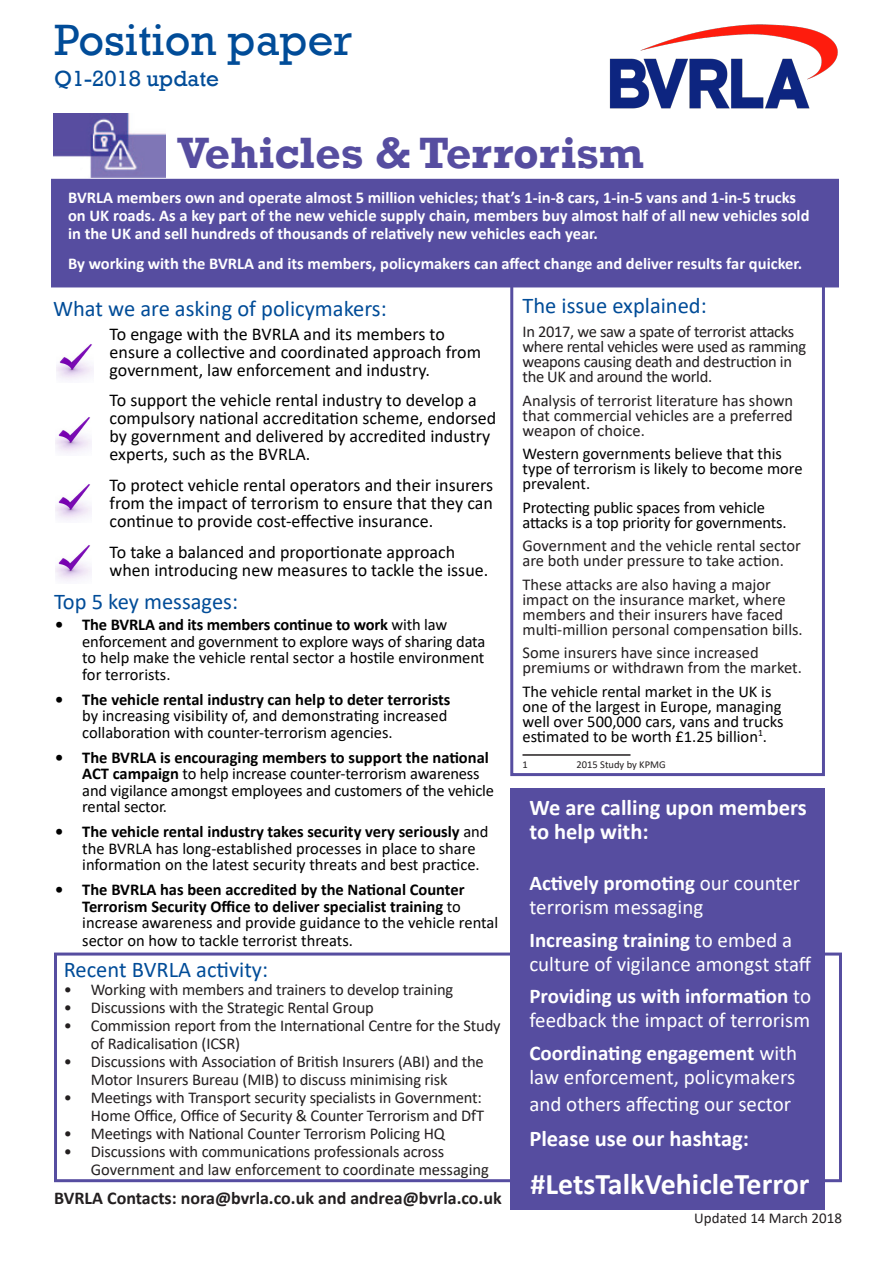
<style>
.page{position:relative;width:893px;height:1263px;background:#fff}
.page>*{position:absolute;margin:0;border:0;box-sizing:border-box;transform-origin:0 0}
.t1{font:700 45px "Rockwell";color:#564da0}
.t2{font:45px "Rockwell";color:#014c98}
.t3{font:700 30px "Calibri";color:#fff}
.t4{font:22.5px "Calibri";color:#014c98}
.t5{font:700 22.5px/24px "Calibri";color:#fff}
.t6{font:22.5px "Rockwell";color:#014c98}
.t7{font:21px/24px "Calibri";color:#fff}
.t8{font:18px/18px "Calibri";color:#000}
.t9{font:700 18px "Calibri";color:#231f20}
.t10{font:16.5px/15px "Calibri";letter-spacing:-.01em;color:#231f20}
.t11{font:16.5px/16.5px "Calibri";color:#000}
.t12{font:700 16.5px/18px "Calibri";color:#fff}
.t13{font:700 16.5px/16.5px "Calibri";color:#000}
.t14{font:15px "Calibri";color:#231f20}
.t15{font:10.5px "Calibri";color:#231f20}
.s1{font-weight:700}
.s2{font-weight:400}
</style>
<div class="page">
<img style="left:609px;top:24px;width:229px;height:85px">
<div style="left:510px;top:263px;width:315px;height:513px;background:#fff;border:3px solid #564da0"></div>
<hr style="left:522px;top:754px;width:108px;height:2px;background:#231f20">
<div style="left:54px;top:952px;width:788px;height:230px;background:#fff;border:3px solid #564da0"></div>
<div style="left:510px;top:788px;width:315px;height:421px;background:#564da0"></div>
<div style="left:51px;top:179px;width:788px;height:108px;background:#564da0"></div>
<img style="left:57px;top:344px;width:36px;height:36px">
<img style="left:53px;top:113px;width:113px;height:65px">
<img style="left:55px;top:417px;width:36px;height:36px">
<img style="left:55px;top:484px;width:36px;height:36px">
<img style="left:55px;top:545px;width:36px;height:36px">
<p class="t2" style="left:54px;top:13px;width:300px">Position paper</p>
<p class="t6" style="left:54px;top:65px;width:167px">Q1-2018 update</p>
<p class="t1" style="left:178px;top:126px;width:468px">Vehicles &amp; Terrorism</p>
<p class="t12" style="left:68px;top:188px;width:743px">BVRLA members own and operate almost 5 million vehicles; that’s 1-in-8 cars, 1-in-5 vans and 1-in-5 trucks on UK roads. As a key part of the new vehicle supply chain, members buy almost half of all new vehicles sold in the UK and sell hundreds of thousands of relatively new vehicles each year.</p>
<p class="t12" style="left:68px;top:254px;width:736px">By working with the BVRLA and its members, policymakers can affect change and deliver results far quicker.</p>
<p class="t4" style="left:53px;top:292px;width:335px">What we are asking of policymakers:</p>
<p class="t8" style="left:110px;top:324px;width:373px">To engage with the BVRLA and its members to ensure a collective and coordinated approach from government, law enforcement and industry.</p>
<p class="t8" style="left:110px;top:391px;width:388px">To support the vehicle rental industry to develop a compulsory national accreditation scheme, endorsed by government and delivered by accredited industry experts, such as the BVRLA.</p>
<p class="t8" style="left:110px;top:476px;width:385px;text-align:justify">To protect vehicle rental operators and their insurers from the impact of terrorism to ensure that they can continue to provide cost-effective insurance.</p>
<p class="t8" style="left:110px;top:542px;width:380px">To take a balanced and proportionate approach when introducing new measures to tackle the issue.</p>
<p class="t4" style="left:54px;top:586px;width:186px">Top 5 key messages:</p>
<p class="t11" style="left:82px;top:616px;width:404px;text-indent:-27px"><span class="s1">• The BVRLA and its members continue to work</span> with law enforcement and government to explore ways of sharing data to help make the vehicle rental sector a hostile environment for terrorists.</p>
<p class="t11" style="left:82px;top:690px;width:370px;text-indent:-27px"><span class="s1">• The vehicle rental industry can help to deter terrorists </span>by increasing visibility of, and demonstrating increased collaboration with counter-terrorism agencies.</p>
<p class="t11" style="left:82px;top:748px;width:413px;text-indent:-27px"><span class="s1">• The BVRLA is encouraging members to support the national ACT campaign</span> to help increase counter-terrorism awareness and vigilance amongst employees and customers of the vehicle rental sector.</p>
<p class="t11" style="left:82px;top:823px;width:408px;text-indent:-27px"><span class="s1">• The vehicle rental industry takes security very seriously</span> and the BVRLA has long-established processes in place to share information on the latest security threats and best practice.</p>
<p class="t13" style="left:82px;top:881px;width:417px;text-indent:-27px">• The BVRLA has been accredited by the National Counter<br>Terrorism Security Office to deliver specialist training <span class="s2">to increase awareness and provide guidance to the vehicle rental</span></p>
<p class="t11" style="left:82px;top:932px;width:272px">sector on how to tackle terrorist threats.</p>
<p class="t4" style="left:64px;top:954px;width:206px">Recent BVRLA activity:</p>
<p class="t10" style="left:64px;top:981px;width:391px">• Working with members and trainers to develop training</p>
<p class="t10" style="left:64px;top:999px;width:312px">• Discussions with the Strategic Rental Group</p>
<p class="t10" style="left:91px;top:1016px;width:411px;line-height:18px;text-indent:-27px">• Commission report from the International Centre for the Study of Radicalisation (ICSR)</p>
<p class="t10" style="left:64px;top:1052px;width:422px;line-height:18px;text-align:center">• Discussions with Association of British Insurers (ABI) and the<br>Motor Insurers Bureau (MIB) to discuss minimising risk</p>
<p class="t10" style="left:64px;top:1088px;width:422px;line-height:18px;text-align:right">• Meetings with Transport security specialists in Government:<br>Home Office, Office of Security &amp; Counter Terrorism and DfT</p>
<p class="t10" style="left:64px;top:1125px;width:383px">• Meetings with National Counter Terrorism Policing HQ</p>
<p class="t10" style="left:91px;top:1142px;width:400px;line-height:18px;text-indent:-27px">• Discussions with communications professionals across<br>Government and law enforcement to coordinate messaging</p>
<p class="t9" style="left:54px;top:1185px;width:449px">BVRLA Contacts: nora@bvrla.co.uk and andrea@bvrla.co.uk</p>
<p class="t4" style="left:522px;top:290px;width:186px">The issue explained:</p>
<p class="t10" style="left:522px;top:324px;width:285px">In 2017, we saw a spate of terrorist attacks where rental vehicles were used as ramming weapons causing death and destruction in the UK and around the world.</p>
<p class="t10" style="left:522px;top:392px;width:272px;text-align:justify">Analysis of terrorist literature has shown that commercial vehicles are a preferred weapon of choice.</p>
<p class="t11" style="left:522px;top:446px;width:282px;line-height:15px">Western governments believe that this type of terrorism is likely to become more prevalent.</p>
<p class="t11" style="left:522px;top:499px;width:266px;line-height:15px">Protecting public spaces from vehicle attacks is a top priority for governments.</p>
<p class="t10" style="left:522px;top:538px;width:280px">Government and the vehicle rental sector are both under pressure to take action.</p>
<p class="t10" style="left:522px;top:576px;width:282px">These attacks are also having a major impact on the insurance market, where members and their insurers have faced multi-million personal compensation bills.</p>
<p class="t10" style="left:522px;top:645px;width:281px">Some insurers have since increased premiums or withdrawn from the market.</p>
<p class="t11" style="left:522px;top:683px;width:262px;line-height:15px">The vehicle rental market in the UK is one of the largest in Europe, managing well over 500,000 cars, vans and trucks estimated to be worth £1.25 billion<sup>1</sup>.</p>
<p class="t15" style="left:522px;top:757px;width:7px">1</p>
<p class="t15" style="left:576px;top:757px;width:91px">2015 Study by KPMG</p>
<p class="t5" style="left:529px;top:795px;width:279px">We are calling upon members to help with:</p>
<p class="t7" style="left:529px;top:871px;width:272px"><span class="s1">Actively promoting</span> our counter terrorism messaging</p>
<p class="t7" style="left:529px;top:927px;width:284px"><span class="s1">Increasing training</span> to embed a culture of vigilance amongst staff</p>
<p class="t7" style="left:529px;top:984px;width:283px"><span class="s1">Providing us with information</span> to feedback the impact of terrorism</p>
<p class="t7" style="left:529px;top:1040px;width:269px"><span class="s1">Coordinating engagement</span> with law enforcement, policymakers</p>
<p class="t7" style="left:529px;top:1091px;width:263px">and others affecting our sector</p>
<p class="t5" style="left:529px;top:1126px;width:221px">Please use our hashtag:</p>
<p class="t3" style="left:530px;top:1163px;width:280px">#LetsTalkVehicleTerror</p>
<p class="t14" style="left:694px;top:1207px;width:149px">Updated 14 March 2018</p>
</div>
